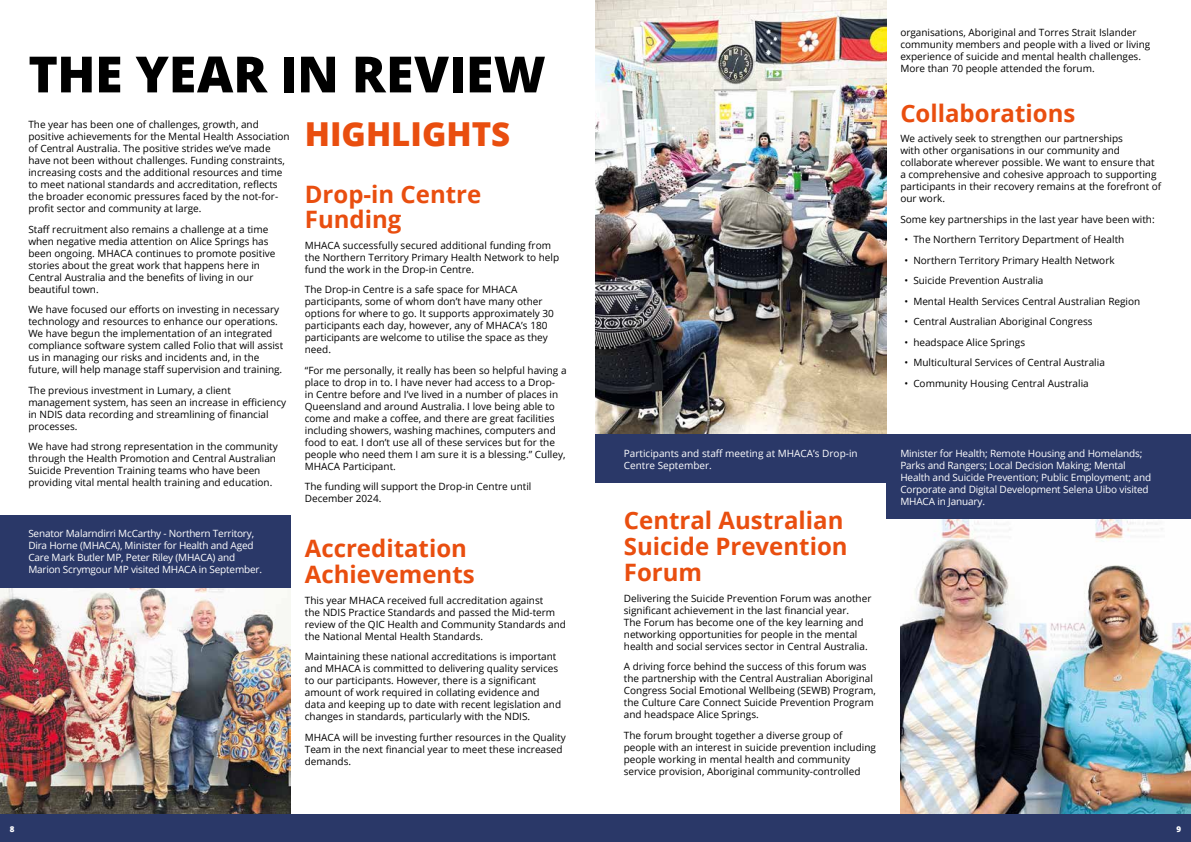
<style>
.page{position:relative;width:1191px;height:842px;background:#fff}
.page>*{position:absolute;margin:0;border:0;box-sizing:border-box;transform-origin:0 0}
.t1{font:800 50px "Open Sans";color:#000}
.t2{font:800 33px "Open Sans";color:#e94e0f}
.t3{font:700 24px/25.8px "Open Sans";color:#e94e0f}
.t4{font:10px/12px "Open Sans";color:#000}
.t5{font:10px/12px "Open Sans";letter-spacing:-.015em;color:#fff}
.t6{font:800 8px "Open Sans";color:#fff}
</style>
<div class="page">
<div style="left:0;top:814px;width:1191px;height:28px;background:#2a3868"></div>
<img style="left:900px;top:519px;width:291px;height:295px">
<img style="left:595px;top:0;width:291px;height:435px">
<div style="left:886px;top:435px;width:14px;height:84px;background:#2a3868"></div>
<div style="left:900px;top:435px;width:291px;height:84px;background:#2a3868"></div>
<div style="left:595px;top:435px;width:291px;height:48px;background:#2a3868"></div>
<img style="left:0;top:587px;width:291px;height:227px">
<div style="left:0;top:515px;width:291px;height:72px;background:#2a3868"></div>
<h1 class="t1" style="left:28px;top:36px;width:519px">THE YEAR IN REVIEW</h1>
<p class="t4" style="left:28px;top:118px;width:263px">The year has been one of challenges, growth, and positive achievements for the Mental Health Association of Central Australia. The positive strides we’ve made have not been without challenges. Funding constraints, increasing costs and the additional resources and time to meet national standards and accreditation, reflects the broader economic pressures faced by the not-for&shy;profit sector and community at large.</p>
<p class="t4" style="left:28px;top:223px;width:249px">Staff recruitment also remains a challenge at a time when negative media attention on Alice Springs has been ongoing. MHACA continues to promote positive stories about the great work that happens here in Central Australia and the benefits of living in our beautiful town.</p>
<p class="t4" style="left:28px;top:303px;width:256px">We have focused our efforts on investing in necessary technology and resources to enhance our operations.<br>We have begun the implementation of an integrated compliance software system called Folio that will assist us in managing our risks and incidents and, in the future, will help manage staff supervision and training.</p>
<p class="t4" style="left:28px;top:384px;width:259px">The previous investment in Lumary, a client management system, has seen an increase in efficiency in NDIS data recording and streamlining of financial processes.</p>
<p class="t4" style="left:28px;top:440px;width:251px">We have had strong representation in the community through the Health Promotion and Central Australian Suicide Prevention Training teams who have been providing vital mental health training and education.</p>
<p class="t5" style="left:28px;top:527px;width:235px">Senator Malarndirri McCarthy - Northern Territory, Dira Horne (MHACA), Minister for Health and Aged Care Mark Butler MP, Peter Riley (MHACA) and Marion Scrymgour MP visited MHACA in September.</p>
<h2 class="t2" style="left:305px;top:109px;width:207px">HIGHLIGHTS</h2>
<h3 class="t3" style="left:305px;top:180px;width:178px">Drop-in Centre<br>Funding</h3>
<p class="t4" style="left:305px;top:239px;width:256px">MHACA successfully secured additional funding from the Northern Territory Primary Health Network to help fund the work in the Drop-in Centre.</p>
<p class="t4" style="left:305px;top:284px;width:251px">The Drop-in Centre is a safe space for MHACA participants, some of whom don’t have many other options for where to go. It supports approximately 30 participants each day, however, any of MHACA’s 180 participants are welcome to utilise the space as they need.</p>
<p class="t4" style="left:305px;top:364px;width:263px">“For me personally, it really has been so helpful having a place to drop in to. I have never had access to a Drop-<br>in Centre before and I’ve lived in a number of places in Queensland and around Australia. I love being able to come and make a coffee, and there are great facilities including showers, washing machines, computers and food to eat. I don’t use all of these services but for the people who need them I am sure it is a blessing.” Culley, MHACA Participant.</p>
<p class="t4" style="left:305px;top:481px;width:228px">The funding will support the Drop-in Centre until<br>December 2024.</p>
<h3 class="t3" style="left:305px;top:535px;width:171px">Accreditation<br>Achievements</h3>
<p class="t4" style="left:305px;top:594px;width:263px">This year MHACA received full accreditation against<br>the NDIS Practice Standards and passed the Mid-term review of the QIC Health and Community Standards and the National Mental Health Standards.</p>
<p class="t4" style="left:305px;top:650px;width:258px">Maintaining these national accreditations is important and MHACA is committed to delivering quality services to our participants. However, there is a significant amount of work required in collating evidence and data and keeping up to date with recent legislation and changes in standards, particularly with the NDIS.</p>
<p class="t4" style="left:305px;top:731px;width:262px">MHACA will be investing further resources in the Quality<br>Team in the next financial year to meet these increased demands.</p>
<p class="t5" style="left:624px;top:447px;width:235px">Participants and staff meeting at MHACA’s Drop-in<br>Centre September.</p>
<h3 class="t3" style="left:624px;top:507px;width:225px">Central Australian<br>Suicide Prevention<br>Forum</h3>
<p class="t4" style="left:624px;top:592px;width:249px">Delivering the Suicide Prevention Forum was another significant achievement in the last financial year.<br>The Forum has become one of the key learning and networking opportunities for people in the mental health and social services sector in Central Australia.</p>
<p class="t4" style="left:624px;top:660px;width:253px">A driving force behind the success of this forum was the partnership with the Central Australian Aboriginal Congress Social Emotional Wellbeing (SEWB) Program, the Culture Care Connect Suicide Prevention Program and headspace Alice Springs.</p>
<p class="t4" style="left:624px;top:729px;width:254px">The forum brought together a diverse group of people with an interest in suicide prevention including people working in mental health and community service provision, Aboriginal community-controlled</p>
<p class="t4" style="left:900px;top:26px;width:251px">organisations, Aboriginal and Torres Strait Islander community members and people with a lived or living experience of suicide and mental health challenges.<br>More than 70 people attended the forum.</p>
<h3 class="t3" style="left:900px;top:100px;width:177px">Collaborations</h3>
<p class="t4" style="left:900px;top:132px;width:262px">We actively seek to strengthen our partnerships<br>with other organisations in our community and collaborate wherever possible. We want to ensure that a comprehensive and cohesive approach to supporting participants in their recovery remains at the forefront of our work.</p>
<p class="t4" style="left:900px;top:213px;width:256px">Some key partnerships in the last year have been with:</p>
<p class="t4" style="left:904px;top:233px;width:221px">• The Northern Territory Department of Health</p>
<p class="t4" style="left:904px;top:254px;width:212px">• Northern Territory Primary Health Network</p>
<p class="t4" style="left:904px;top:274px;width:141px">• Suicide Prevention Australia</p>
<p class="t4" style="left:904px;top:295px;width:237px">• Mental Health Services Central Australian Region</p>
<p class="t4" style="left:904px;top:315px;width:190px">• Central Australian Aboriginal Congress</p>
<p class="t4" style="left:904px;top:336px;width:122px">• headspace Alice Springs</p>
<p class="t4" style="left:904px;top:356px;width:202px">• Multicultural Services of Central Australia</p>
<p class="t4" style="left:904px;top:377px;width:186px">• Community Housing Central Australia</p>
<p class="t5" style="left:900px;top:447px;width:252px">Minister for Health; Remote Housing and Homelands; Parks and Rangers; Local Decision Making; Mental Health and Suicide Prevention; Public Employment; and Corporate and Digital Development Selena Uibo visited MHACA in January.</p>
<p class="t6" style="left:10px;top:823px;width:6px">8</p>
<p class="t6" style="left:1176px;top:823px;width:6px">9</p>
</div>
